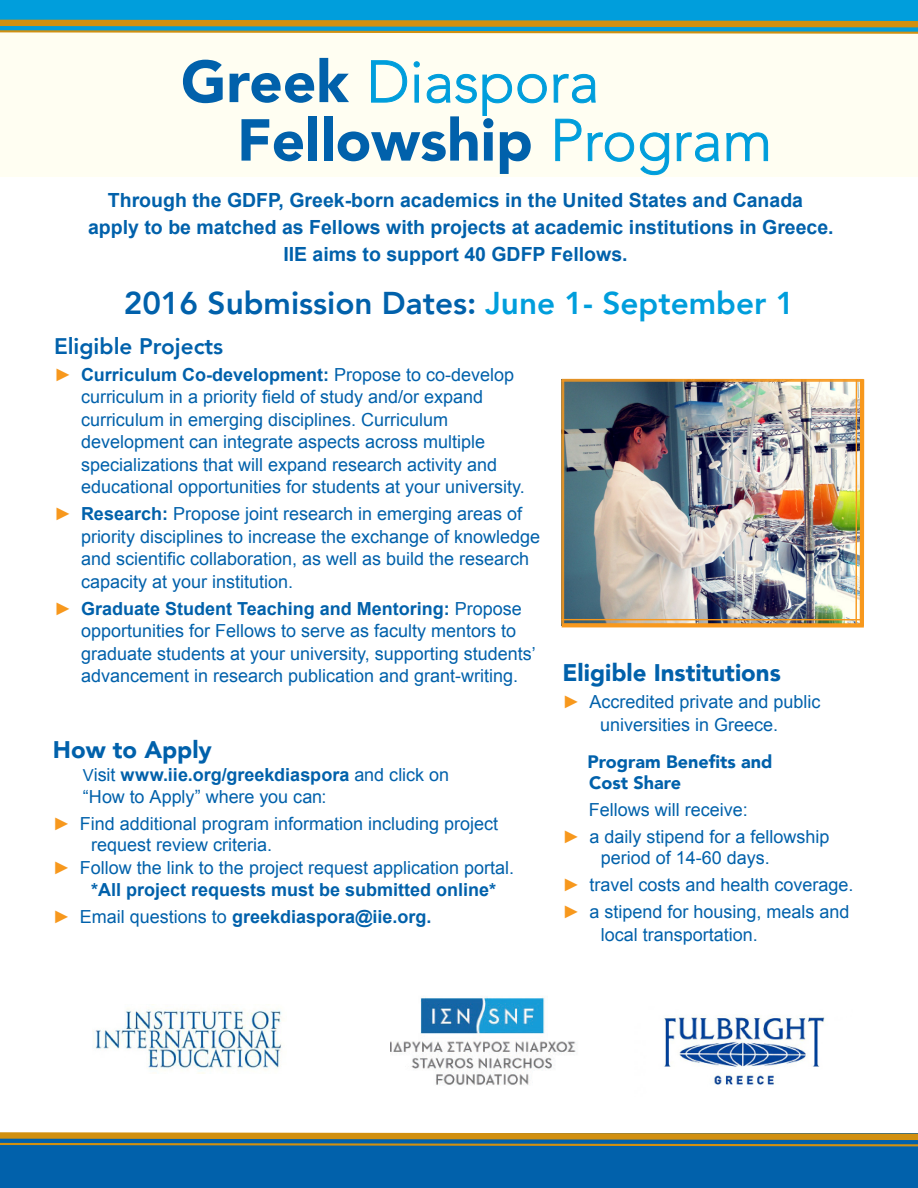
<style>
.page{position:relative;width:918px;height:1188px;background:#fff}
.page>*{position:absolute;margin:0;border:0;box-sizing:border-box;transform-origin:0 0}
.t1{font:300 58.5px/58.5px "Avenir";color:#009edc}
.t2{font:800 31.5px "Avenir";color:#0161ab}
.t3{font:900 24px "Avenir";color:#0161ab}
.t4{font:800 22.5px "Avenir";color:#0161ab}
.t5{font:700 19.5px/27px "Arial";color:#0161ab;text-align:center}
.GDFP_Newsletter{font:18px/22.5px "Arial";color:#0161ab}
.GDFP_Newsletter-2{font:700 18px "Arial";color:#0161ab}
.Blue_Text__Yellow_Bu{font:18px "Arial";color:#0161ab}
.t6{font:900 18px "Avenir";color:#0161ab}
.s1{font-weight:900;color:#0161ab}
.s2{color:#009edc}
.s3{color:#f7981d}
.s4{font-weight:700}
.s5{font-weight:400;color:#f7981d}
.s6{font-weight:400}
.s7{font-weight:400;font-size:16.5px}
</style>
<div class="page">
<div style="left:0;top:1134px;width:918px;height:54px;background:#0161ab"></div>
<div style="left:0;top:32px;width:918px;height:145px;background:#fffef2"></div>
<svg style="left:183px;top:58px;width:166px;height:45px"></svg>
<svg style="left:371px;top:60px;width:36px;height:43px"></svg>
<svg style="left:413px;top:61px;width:7px;height:42px"></svg>
<svg style="left:426px;top:74px;width:121px;height:42px"></svg>
<svg style="left:553px;top:74px;width:43px;height:30px"></svg>
<svg style="left:555px;top:118px;width:79px;height:44px"></svg>
<svg style="left:640px;top:132px;width:29px;height:43px"></svg>
<svg style="left:676px;top:132px;width:43px;height:30px"></svg>
<svg style="left:726px;top:132px;width:42px;height:29px"></svg>
<img style="left:564px;top:382px;width:296px;height:241px">
<img style="left:390px;top:997px;width:186px;height:88px">
<img style="left:664px;top:1017px;width:161px;height:68px">
<img style="left:93px;top:1004px;width:189px;height:69px">
<div style="left:0;top:0;width:918px;height:31px;background:#009edc"></div>
<hr style="left:860px;top:379px;width:4px;height:247px;background:#f7981d">
<hr style="left:855px;top:379px;width:2px;height:247px;background:#f7981d">
<hr style="left:563px;top:380px;width:1px;height:244px;background:#f7981d">
<hr style="left:562px;top:380px;width:1px;height:244px;background:#f7981d">
<svg style="left:0;top:1132px;width:918px;height:15px"></svg>
<svg style="left:0;top:19px;width:918px;height:15px"></svg>
<hr style="left:562px;top:619px;width:302px;height:1px;background:#f7981d">
<div style="left:562px;top:623px;width:302px;height:5px;background:#f7981d"></div>
<hr style="left:562px;top:379px;width:302px;height:1px;background:#f7981d">
<hr style="left:562px;top:380px;width:302px;height:1px;background:#f7981d">
<hr style="left:562px;top:381px;width:302px;height:1px;background:#f7981d">
<p class="t1" style="left:237px;top:53px;width:537px;text-indent:129px">Diaspora<br><span class="s1">Fellowship</span> Program</p>
<p class="t5" style="left:108px;top:188px;width:697px">Through the GDFP, Greek-born academics in the United States and Canada</p>
<p class="t5" style="left:88px;top:215px;width:747px">apply to be matched as Fellows with projects at academic institutions in Greece.<br>IIE aims to support 40 GDFP Fellows.</p>
<p class="t2" style="left:124px;top:278px;width:672px">2016 Submission Dates: <span class="s2">June 1- September 1</span></p>
<p class="t4" style="left:54px;top:328px;width:171px">Eligible Projects</p>
<p class="GDFP_Newsletter" style="left:81px;top:363px;width:435px;text-indent:-27px"><span class="s3">►</span> <span class="s4">Curriculum Co-development:</span> Propose to co-develop curriculum in a priority field of study and/or expand curriculum in emerging disciplines. Curriculum</p>
<p class="GDFP_Newsletter" style="left:81px;top:431px;width:445px">development can integrate aspects across multiple specializations that will expand research activity and educational opportunities for students at your university.</p>
<p class="GDFP_Newsletter" style="left:81px;top:503px;width:461px;text-indent:-27px"><span class="s3">►</span> <span class="s4">Research:</span> Propose joint research in emerging areas of priority disciplines to increase the exchange of knowledge and scientific collaboration, as well as build the research capacity at your institution.</p>
<p class="GDFP_Newsletter-2" style="left:54px;top:597px;width:469px"><span class="s5">►</span> Graduate Student Teaching and Mentoring: <span class="s6">Propose</span></p>
<p class="GDFP_Newsletter" style="left:81px;top:620px;width:456px">opportunities for Fellows to serve as faculty mentors to graduate students at your university, supporting students’ advancement in research publication and grant-writing.</p>
<p class="t3" style="left:563px;top:652px;width:220px">Eligible Institutions</p>
<p class="GDFP_Newsletter" style="left:563px;top:691px;width:260px"><span class="s3">►</span> Accredited private and public</p>
<p class="Blue_Text__Yellow_Bu" style="left:600px;top:713px;width:180px">universities in Greece.</p>
<p class="t6" style="left:588px;top:746px;width:186px">Program Benefits and</p>
<p class="t6" style="left:589px;top:767px;width:93px">Cost Share</p>
<p class="GDFP_Newsletter" style="left:589px;top:799px;width:161px">Fellows will receive:</p>
<p class="GDFP_Newsletter" style="left:562px;top:826px;width:269px"><span class="s3">►</span> a daily stipend for a fellowship</p>
<p class="Blue_Text__Yellow_Bu" style="left:601px;top:846px;width:171px">period of 14-60 days.</p>
<p class="GDFP_Newsletter" style="left:562px;top:874px;width:293px"><span class="s3">►</span> travel costs and health coverage.</p>
<p class="GDFP_Newsletter" style="left:562px;top:901px;width:289px"><span class="s3">►</span> a stipend for housing, meals and</p>
<p class="Blue_Text__Yellow_Bu" style="left:601px;top:923px;width:159px">local transportation.</p>
<p class="t3" style="left:53px;top:729px;width:161px">How to Apply</p>
<p class="GDFP_Newsletter-2" style="left:83px;top:763px;width:368px"><span class="s7">V</span><span class="s6">isit</span> www.iie.org/greekdiaspora <span class="s6">and click on</span></p>
<p class="GDFP_Newsletter" style="left:83px;top:786px;width:245px">“How to Apply” where you can:</p>
<p class="GDFP_Newsletter" style="left:53px;top:813px;width:447px"><span class="s3">►</span> Find additional program information including project</p>
<p class="GDFP_Newsletter" style="left:91px;top:834px;width:183px">request review criteria.</p>
<p class="GDFP_Newsletter" style="left:53px;top:856px;width:463px"><span class="s3">►</span> Follow the link to the project request application portal.</p>
<p class="GDFP_Newsletter-2" style="left:91px;top:878px;width:407px">*All project requests must be submitted online*</p>
<p class="GDFP_Newsletter-2" style="left:53px;top:905px;width:380px"><span class="s5">►</span> <span class="s6">Email questions to</span> greekdiaspora@iie.org.</p>
</div>
